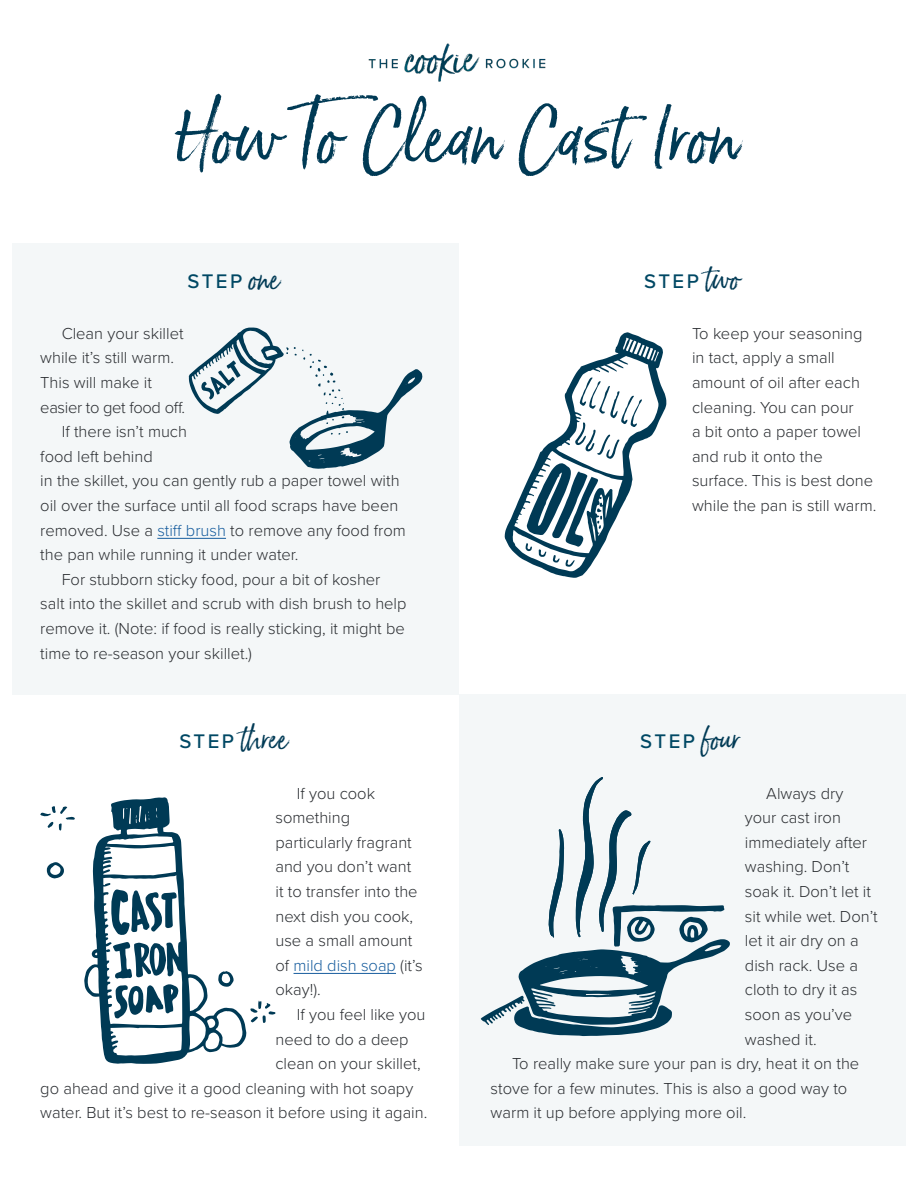
<style>
.page{position:relative;width:918px;height:1188px;background:#fff}
.page>*{position:absolute;margin:0;border:0;box-sizing:border-box;transform-origin:0 0}
.t1{font:70.8px "Born Ready";color:#003a55}
.t2{font:28.95px "Born Ready";color:#003a55}
.t3{font:500 20.4px "Proxima Nova";letter-spacing:.12em;color:#004864}
.t4{font:300 16.5px/24.6px "Proxima Nova";color:#2a2d31}
.s1{font-family:"Born Ready";font-weight:400;font-size:28.95px;color:#003a55}
.s2{color:#175d9e}
.s3{font-family:"Proxima Nova";font-weight:500;font-size:20.4px;color:#004864}
</style>
<div class="page">
<img style="left:368px;top:43px;width:178px;height:39px">
<div style="left:13px;top:243px;width:446px;height:451px;background:#f4f7f8"></div>
<div style="left:459px;top:694px;width:446px;height:452px;background:#f4f7f8"></div>
<hr style="left:157px;top:538px;width:69px;height:1px;background:#175d9e">
<hr style="left:294px;top:973px;width:102px;height:1px;background:#175d9e">
<svg style="left:189px;top:327px;width:234px;height:142px"></svg>
<svg style="left:505px;top:332px;width:162px;height:246px"></svg>
<svg style="left:47px;top:862px;width:17px;height:17px"></svg>
<svg style="left:40px;top:806px;width:35px;height:25px"></svg>
<svg style="left:84px;top:797px;width:192px;height:267px"></svg>
<svg style="left:481px;top:777px;width:249px;height:259px"></svg>
<p class="t1" style="left:178px;top:93px;width:564px">How To Clean Cast Iron</p>
<p class="t3" style="left:187px;top:266px;width:94px">STEP <span class="s1">one</span></p>
<p class="t4" style="left:40px;top:320px;width:146px;text-indent:21px">Clean your skillet while it’s still warm.<br>This will make it easier to get food off.</p>
<p class="t4" style="left:40px;top:419px;width:367px;text-indent:21px">If there isn’t much<br>food left behind<br>in the skillet, you can gently rub a paper towel with oil over the surface until all food scraps have been removed. Use a <span class="s2">stiff brush</span> to remove any food from the pan while running it under water.</p>
<p class="t4" style="left:40px;top:566px;width:368px;text-indent:21px">For stubborn sticky food, pour a bit of kosher salt into the skillet and scrub with dish brush to help remove it. (Note: if food is really sticking, it might be time to re-season your skillet.)</p>
<p class="t2" style="left:179px;top:721px;width:112px"><span class="s3">STEP</span> three</p>
<p class="t4" style="left:275px;top:780px;width:149px;text-indent:21px">If you cook something particularly fragrant and you don’t want it to transfer into the next dish you cook, use a small amount of <span class="s2">mild dish soap</span> (it’s okay!).</p>
<p class="t4" style="left:297px;top:1001px;width:130px">If you feel like you</p>
<p class="t4" style="left:275px;top:1026px;width:135px">need to do a deep</p>
<p class="t4" style="left:275px;top:1050px;width:147px">clean on your skillet,</p>
<p class="t4" style="left:40px;top:1075px;width:374px">go ahead and give it a good cleaning with hot soapy</p>
<p class="t4" style="left:40px;top:1100px;width:389px">water. But it’s best to re-season it before using it again.</p>
<p class="t3" style="left:644px;top:266px;width:97px">STEP <span class="s1">two</span></p>
<p class="t4" style="left:692px;top:320px;width:186px">To keep your seasoning in tact, apply a small amount of oil after each cleaning. You can pour<br>a bit onto a paper towel and rub it onto the surface. This is best done while the pan is still warm.</p>
<p class="t3" style="left:640px;top:726px;width:101px">STEP <span class="s1">four</span></p>
<p class="t4" style="left:745px;top:780px;width:134px;text-indent:21px">Always dry your cast iron immediately after washing. Don’t soak it. Don’t let it sit while wet. Don’t let it air dry on a dish rack. Use a cloth to dry it as soon as you’ve washed it.</p>
<p class="t4" style="left:491px;top:1050px;width:370px;text-indent:21px">To really make sure your pan is dry, heat it on the stove for a few minutes. This is also a good way to warm it up before applying more oil.</p>
</div>
